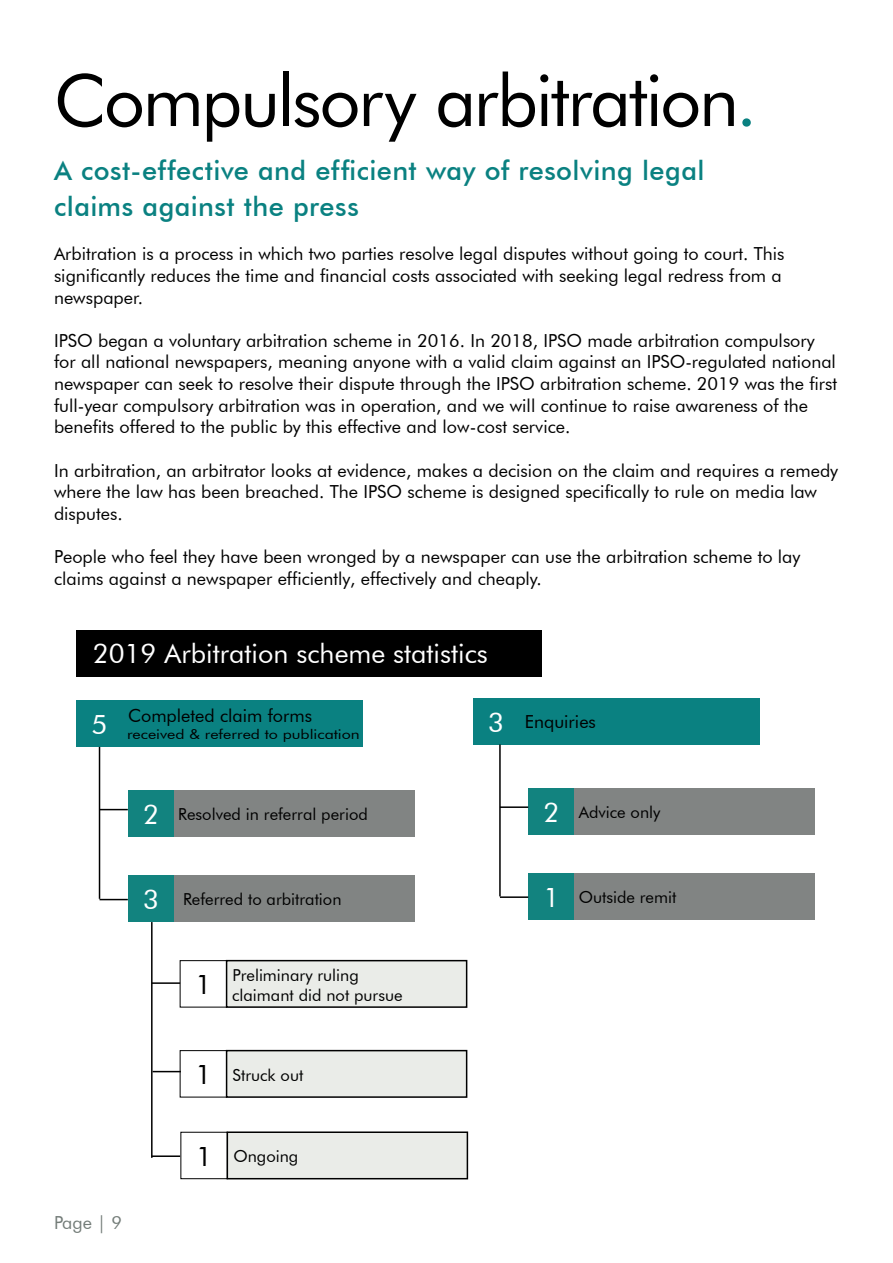
<style>
.page{position:relative;width:893px;height:1263px;background:#fff}
.page>*{position:absolute;margin:0;border:0;box-sizing:border-box;transform-origin:0 0}
.t1{font:72px "Futura BT";letter-spacing:-.03em;color:#000}
.t2{font:500 27px/36px "Futura BT";letter-spacing:.02em;color:#0a8181}
.t3{font:27px "Futura BT";color:#fff}
.t4{font:27px "Futura BT";color:#000}
.t5{font:18px/21.6px "Futura BT";color:#000}
.t6{font:18px "Futura BT";color:#737c78}
.t7{font:16.5px/19.8px "Futura BT";color:#000}
.t8{font:13.5px "Futura BT";color:#000;scale:1.18 1}
.s1{color:#0a8181}
.s2{font-size:27px;color:#fff}
.s3{font-size:27px}
</style>
<div class="page">
<div style="left:76px;top:700px;width:47px;height:47px;background:#0a8181"></div>
<div style="left:123px;top:700px;width:240px;height:47px;background:#0a8181"></div>
<div style="left:473px;top:698px;width:46px;height:46px;background:#0a8181"></div>
<div style="left:519px;top:698px;width:240px;height:46px;background:#0a8181"></div>
<div style="left:128px;top:790px;width:46px;height:47px;background:#12837f"></div>
<div style="left:174px;top:790px;width:240px;height:47px;background:#818483"></div>
<div style="left:128px;top:875px;width:46px;height:47px;background:#12837f"></div>
<div style="left:174px;top:875px;width:240px;height:47px;background:#818483"></div>
<div style="left:528px;top:788px;width:47px;height:46px;background:#12837f"></div>
<div style="left:575px;top:788px;width:240px;height:46px;background:#818483"></div>
<div style="left:528px;top:873px;width:47px;height:47px;background:#12837f"></div>
<div style="left:575px;top:873px;width:240px;height:47px;background:#818483"></div>
<div style="left:180px;top:960px;width:47px;height:47px;border:1px solid #000"></div>
<div style="left:227px;top:961px;width:240px;height:46px;background:#eaece8"></div>
<div style="left:226px;top:960px;width:241px;height:48px;border:2px solid #000"></div>
<div style="left:180px;top:1050px;width:47px;height:47px;border:1px solid #000"></div>
<div style="left:227px;top:1050px;width:240px;height:47px;background:#eaece8"></div>
<div style="left:226px;top:1050px;width:241px;height:48px;border:2px solid #000"></div>
<div style="left:180px;top:1132px;width:48px;height:47px;border:1px solid #000"></div>
<div style="left:227px;top:1132px;width:240px;height:47px;background:#eaece8"></div>
<div style="left:227px;top:1131px;width:241px;height:48px;border:2px solid #000"></div>
<hr style="left:99px;top:747px;width:1px;height:152px;background:#000">
<svg style="left:100px;top:809px;width:28px;height:1px"></svg>
<svg style="left:100px;top:899px;width:28px;height:1px"></svg>
<hr style="left:499px;top:744px;width:2px;height:152px;background:#000">
<hr style="left:500px;top:806px;width:28px;height:2px;background:#000">
<hr style="left:500px;top:896px;width:28px;height:2px;background:#000">
<hr style="left:152px;top:982px;width:28px;height:2px;background:#000">
<svg style="left:153px;top:1071px;width:28px;height:1px"></svg>
<hr style="left:152px;top:1155px;width:28px;height:2px;background:#000">
<hr style="left:151px;top:922px;width:2px;height:236px;background:#000">
<div style="left:76px;top:630px;width:465px;height:46px;background:#000"></div>
<h1 class="t1" style="left:54px;top:57px;width:705px">Compulsory arbitration<span class="s1">.</span></h1>
<h2 class="t2" style="left:54px;top:152px;width:652px">A cost-effective and efficient way of resolving legal claims against the press</h2>
<p class="t5" style="left:54px;top:243px;width:732px">Arbitration is a process in which two parties resolve legal disputes without going to court. This significantly reduces the time and financial costs associated with seeking legal redress from a newspaper.</p>
<p class="t5" style="left:54px;top:330px;width:785px">IPSO began a voluntary arbitration scheme in 2016. In 2018, IPSO made arbitration compulsory for all national newspapers, meaning anyone with a valid claim against an IPSO-regulated national newspaper can seek to resolve their dispute through the IPSO arbitration scheme. 2019 was the first full-year compulsory arbitration was in operation, and we will continue to raise awareness of the benefits offered to the public by this effective and low-cost service.</p>
<p class="t5" style="left:54px;top:459px;width:786px">In arbitration, an arbitrator looks at evidence, makes a decision on the claim and requires a remedy where the law has been breached. The IPSO scheme is designed specifically to rule on media law disputes.</p>
<p class="t5" style="left:54px;top:546px;width:748px">People who feel they have been wronged by a newspaper can use the arbitration scheme to lay claims against a newspaper efficiently, effectively and cheaply.</p>
<h2 class="t3" style="left:93px;top:637px;width:397px">2019 Arbitration scheme statistics</h2>
<p class="t5" style="left:92px;top:705px;width:222px"><span class="s2">5</span> Completed claim forms</p>
<p class="t8" style="left:127px;top:726px;width:199px">received &amp; referred to publication</p>
<p class="t7" style="left:143px;top:804px;width:226px"><span class="s2">2</span> Resolved in referral period</p>
<h2 class="t3" style="left:143px;top:883px;width:17px">3</h2>
<p class="t7" style="left:183px;top:889px;width:160px">Referred to arbitration</p>
<h2 class="t4" style="left:195px;top:968px;width:17px">1</h2>
<p class="t7" style="left:232px;top:965px;width:172px">Preliminary ruling claimant did not pursue</p>
<p class="t7" style="left:195px;top:1065px;width:109px"><span class="s3">1</span> Struck out</p>
<p class="t6" style="left:54px;top:1211px;width:70px">Page | 9</p>
<p class="t7" style="left:196px;top:1146px;width:104px"><span class="s3">1</span> Ongoing</p>
<p class="t5" style="left:488px;top:711px;width:109px"><span class="s2">3</span> Enquiries</p>
<p class="t7" style="left:543px;top:802px;width:118px"><span class="s2">2</span> Advice only</p>
<p class="t7" style="left:543px;top:887px;width:134px"><span class="s2">1</span> Outside remit</p>
</div>
